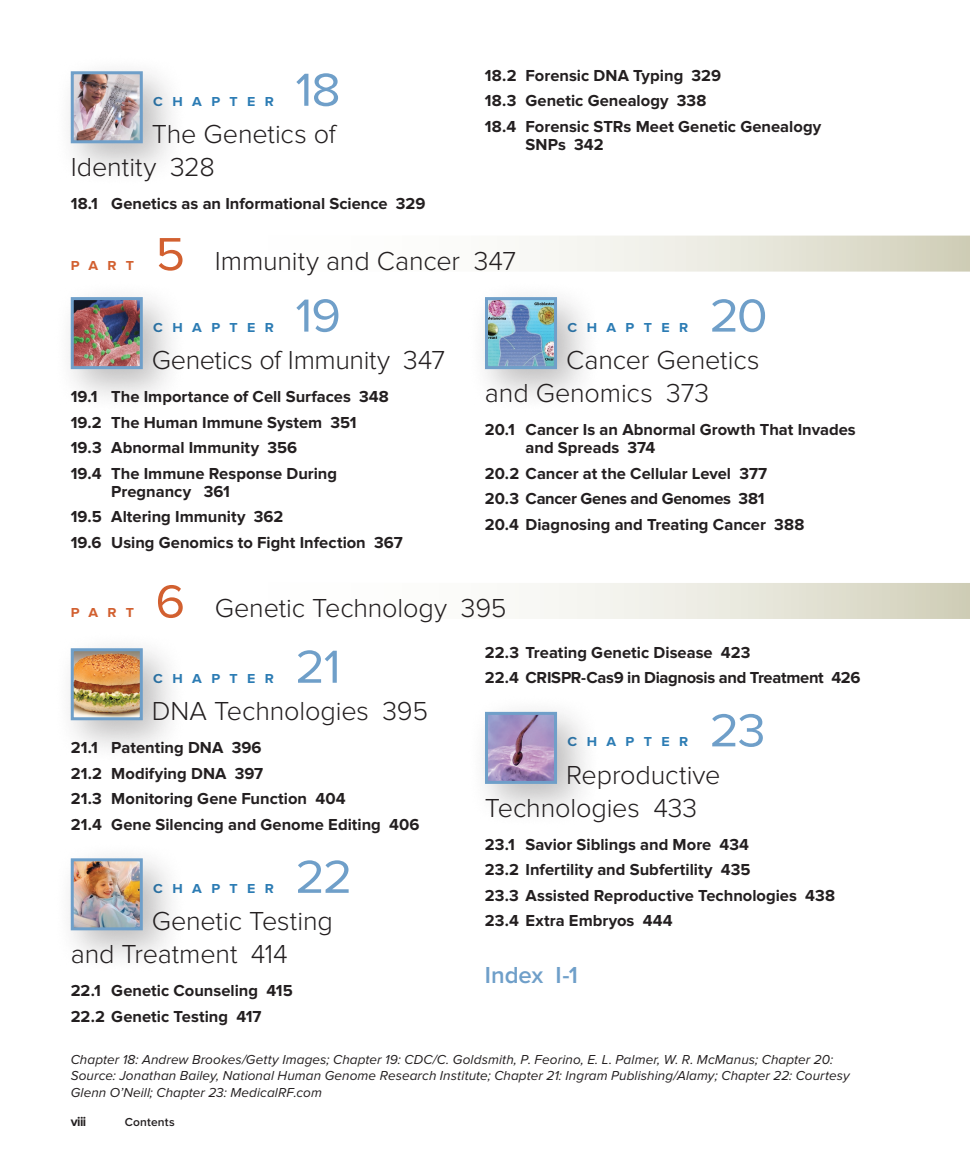
<style>
.page{position:relative;width:970px;height:1174px;background:#fff}
.page>*{position:absolute;margin:0;border:0;box-sizing:border-box;transform-origin:0 0}
.fto_tx_cn{font:48px "Proxima Nova";letter-spacing:-.035em;color:#6f9fc9;scale:1.05 1}
.fto_tx_ct{font:300 27px/33px "Proxima Nova";letter-spacing:-.005em;color:#231f20}
.fto_tx_pt_R{font:300 27px "Proxima Nova";letter-spacing:-.005em;color:#231f20}
.fto_tx_em{font:600 24px "Proxima Nova";letter-spacing:-.005em;color:#6f9fc9}
.fto_tx_ha{font:700 16.5px/18px "Proxima Nova";color:#231f20}
.fto_tx_ha-2{font:700 16.5px "Proxima Nova";letter-spacing:-.02em;color:#231f20}
.credit{font:italic 13.5px/16.5px "Proxima Nova";letter-spacing:.005em;color:#231f20}
.fto_tx_cn-2{font:700 13.5px "Proxima Nova";letter-spacing:.665em;color:#2c7cb4;scale:1.05 1}
.fto_tx_pt_R-2{font:700 13.5px "Proxima Nova";letter-spacing:.655em;color:#d26030;scale:1.05 1}
.t1{font:700 13.5px "Proxima Nova";color:#231f20}
.t2{font:600 12px "Proxima Nova";letter-spacing:.015em;color:#231f20}
.s1{font-weight:400;font-size:48px;color:#d26030}
</style>
<div class="page">
<div style="left:52px;top:53px;width:136px;height:136px;background:#231f20;opacity:.3"></div>
<img style="left:75px;top:75px;width:64px;height:64px">
<div style="left:71px;top:71px;width:72px;height:72px;border:3px solid #6f9fc9"></div>
<svg style="left:540px;top:235px;width:429px;height:36px"></svg>
<div style="left:52px;top:279px;width:136px;height:135px;background:#231f20;opacity:.3"></div>
<img style="left:75px;top:301px;width:64px;height:64px">
<div style="left:71px;top:297px;width:72px;height:72px;border:3px solid #6f9fc9"></div>
<div style="left:466px;top:279px;width:136px;height:135px;background:#231f20;opacity:.3"></div>
<img style="left:489px;top:301px;width:64px;height:64px">
<div style="left:485px;top:297px;width:72px;height:72px;border:3px solid #6f9fc9"></div>
<svg style="left:540px;top:583px;width:429px;height:36px"></svg>
<div style="left:52px;top:630px;width:136px;height:135px;background:#231f20;opacity:.3"></div>
<img style="left:75px;top:652px;width:64px;height:64px">
<div style="left:71px;top:648px;width:72px;height:72px;border:3px solid #6f9fc9"></div>
<div style="left:52px;top:840px;width:136px;height:135px;background:#231f20;opacity:.3"></div>
<img style="left:75px;top:862px;width:64px;height:64px">
<div style="left:71px;top:858px;width:72px;height:72px;border:3px solid #6f9fc9"></div>
<div style="left:466px;top:693px;width:136px;height:136px;background:#231f20;opacity:.3"></div>
<img style="left:489px;top:716px;width:64px;height:64px">
<div style="left:485px;top:712px;width:72px;height:72px;border:3px solid #6f9fc9"></div>
<p class="fto_tx_cn" style="left:295px;top:62px;width:45px">18</p>
<p class="fto_tx_ct" style="left:71px;top:118px;width:267px;text-indent:81px">The Genetics of<br>Identity 328</p>
<p class="fto_tx_ha" style="left:71px;top:195px;width:356px">18.1 Genetics as an Informational Science 329</p>
<p class="fto_tx_cn-2" style="left:153px;top:93px;width:116px">CHAPTER</p>
<p class="fto_tx_ha" style="left:485px;top:67px;width:237px">18.2 Forensic DNA Typing 329</p>
<p class="fto_tx_ha" style="left:485px;top:92px;width:223px">18.3 Genetic Genealogy 338</p>
<p class="fto_tx_ha" style="left:525px;top:118px;width:297px;text-indent:-40px">18.4 Forensic STRs Meet Genetic Genealogy<br>SNPs 342</p>
<p class="fto_tx_pt_R-2" style="left:71px;top:258px;width:62px">PART</p>
<p class="fto_tx_pt_R" style="left:155px;top:246px;width:362px"><span class="s1">5</span> Immunity and Cancer 347</p>
<p class="fto_tx_cn" style="left:295px;top:288px;width:45px">19</p>
<p class="fto_tx_ct" style="left:152px;top:344px;width:295px">Genetics of Immunity 347</p>
<p class="fto_tx_ha" style="left:71px;top:388px;width:319px">19.1 The Importance of Cell Surfaces 348</p>
<p class="fto_tx_ha" style="left:71px;top:413px;width:287px">19.2 The Human Immune System 351</p>
<p class="fto_tx_ha" style="left:71px;top:439px;width:228px">19.3 Abnormal Immunity 356</p>
<p class="fto_tx_ha" style="left:111px;top:464px;width:227px;text-indent:-40px">19.4 The Immune Response During<br>Pregnancy 361</p>
<p class="fto_tx_ha" style="left:71px;top:508px;width:214px">19.5 Altering Immunity 362</p>
<p class="fto_tx_ha" style="left:71px;top:533px;width:333px">19.6 Using Genomics to Fight Infection 367</p>
<p class="fto_tx_cn-2" style="left:153px;top:319px;width:116px">CHAPTER</p>
<p class="fto_tx_cn" style="left:709px;top:288px;width:57px">20</p>
<p class="fto_tx_ct" style="left:485px;top:344px;width:276px;text-indent:81px">Cancer Genetics and Genomics 373</p>
<p class="fto_tx_ha" style="left:525px;top:421px;width:332px;text-indent:-40px">20.1 Cancer Is an Abnormal Growth That Invades and Spreads 374</p>
<p class="fto_tx_ha" style="left:485px;top:464px;width:284px">20.2 Cancer at the Cellular Level 377</p>
<p class="fto_tx_ha-2" style="left:485px;top:489px;width:281px">20.3 Cancer Genes and Genomes 381</p>
<p class="fto_tx_ha" style="left:485px;top:515px;width:321px">20.4 Diagnosing and Treating Cancer 388</p>
<p class="fto_tx_cn-2" style="left:567px;top:319px;width:116px">CHAPTER</p>
<p class="fto_tx_pt_R-2" style="left:71px;top:605px;width:62px">PART</p>
<p class="fto_tx_pt_R" style="left:155px;top:593px;width:353px"><span class="s1">6</span> Genetic Technology 395</p>
<p class="fto_tx_cn" style="left:295px;top:639px;width:45px">21</p>
<p class="fto_tx_ct" style="left:152px;top:695px;width:278px">DNA Technologies 395</p>
<p class="fto_tx_ha" style="left:71px;top:739px;width:192px">21.1 Patenting DNA 396</p>
<p class="fto_tx_ha" style="left:71px;top:764px;width:194px">21.2 Modifying DNA 397</p>
<p class="fto_tx_ha" style="left:71px;top:790px;width:276px">21.3 Monitoring Gene Function 404</p>
<p class="fto_tx_ha" style="left:71px;top:815px;width:350px">21.4 Gene Silencing and Genome Editing 406</p>
<p class="fto_tx_cn-2" style="left:153px;top:670px;width:116px">CHAPTER</p>
<p class="fto_tx_cn" style="left:295px;top:849px;width:56px">22</p>
<p class="fto_tx_ct" style="left:71px;top:905px;width:264px;text-indent:81px">Genetic Testing and Treatment 414</p>
<p class="fto_tx_ha" style="left:71px;top:982px;width:223px">22.1 Genetic Counseling 415</p>
<p class="fto_tx_ha" style="left:71px;top:1007px;width:192px">22.2 Genetic Testing 417</p>
<p class="fto_tx_cn-2" style="left:153px;top:880px;width:116px">CHAPTER</p>
<p class="fto_tx_ha" style="left:485px;top:643px;width:267px">22.3 Treating Genetic Disease 423</p>
<p class="fto_tx_ha-2" style="left:485px;top:668px;width:377px">22.4 CRISPR-Cas9 in Diagnosis and Treatment 426</p>
<p class="fto_tx_cn" style="left:709px;top:703px;width:55px">23</p>
<p class="fto_tx_ct" style="left:485px;top:758px;width:237px;text-indent:81px">Reproductive<br>Technologies 433</p>
<p class="fto_tx_ha" style="left:485px;top:835px;width:266px">23.1 Savior Siblings and More 434</p>
<p class="fto_tx_ha" style="left:485px;top:861px;width:267px">23.2 Infertility and Subfertility 435</p>
<p class="fto_tx_ha" style="left:485px;top:886px;width:351px">23.3 Assisted Reproductive Technologies 438</p>
<p class="fto_tx_ha" style="left:485px;top:912px;width:189px">23.4 Extra Embryos 444</p>
<p class="fto_tx_em" style="left:485px;top:961px;width:94px">Index I-1</p>
<p class="fto_tx_cn-2" style="left:567px;top:734px;width:116px">CHAPTER</p>
<p class="credit" style="left:71px;top:1051px;width:780px">Chapter 18: Andrew Brookes/Getty Images; Chapter 19: CDC/C. Goldsmith, P. Feorino, E. L. Palmer, W. R. McManus; Chapter 20:<br>Source: Jonathan Bailey, National Human Genome Research Institute; Chapter 21: Ingram Publishing/Alamy; Chapter 22: Courtesy<br>Glenn O’Neill; Chapter 23: MedicalRF.com</p>
<p class="t1" style="left:71px;top:1113px;width:17px">viii</p>
<p class="t2" style="left:125px;top:1115px;width:51px">Contents</p>
</div>
